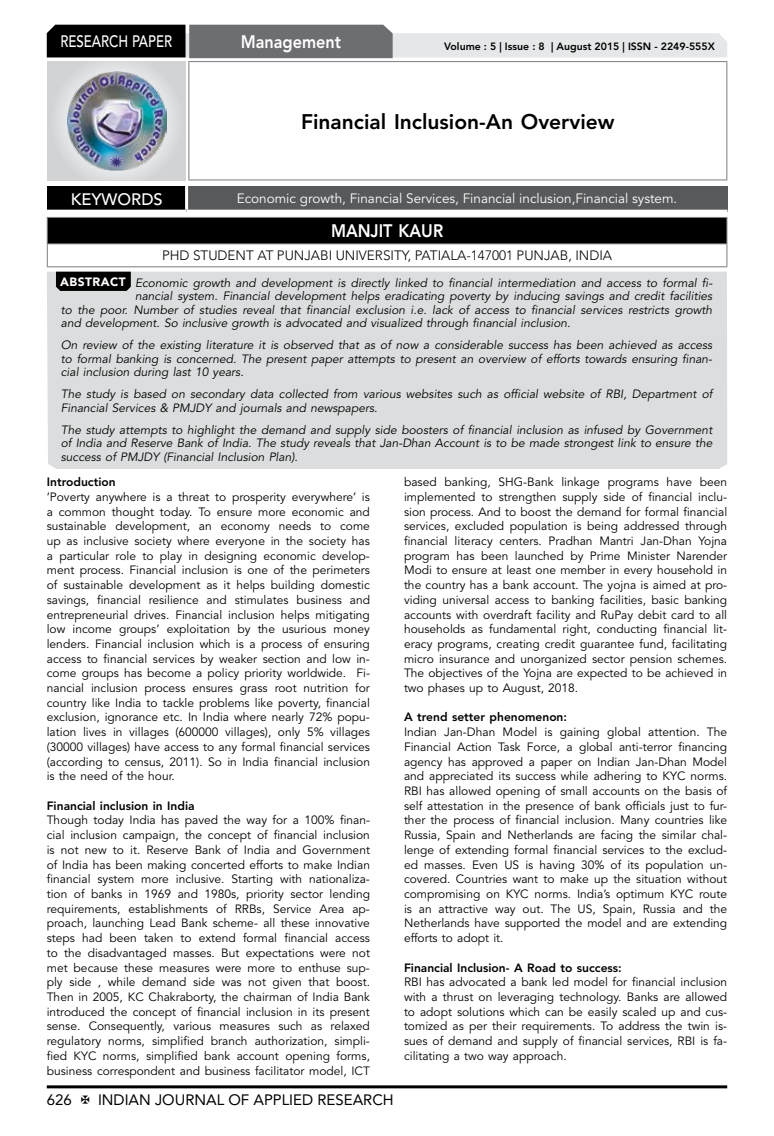
<style>
.page{position:relative;width:774px;height:1136px;background:#fff}
.page>*{position:absolute;margin:0;border:0;box-sizing:border-box;transform-origin:0 0}
.t1{font:800 21px "Avenir LT Std";color:#000}
.t2{font:800 18px "Avenir LT Std";color:#fff;scale:.9 1}
.t3{font:500 16.5px "Avenir LT Std";color:#fff;scale:.8 1}
.t4{font:500 16.5px "Avenir LT Std";color:#fff}
.t5{font:15px "Avenir LT Std";color:#000}
.t6{font:13.5px "Avenir LT Std";color:#fff}
.t7{font:300 13.5px "Avenir LT Std";color:#000}
.t8{font:12px/14.7px "Avenir LT Std";color:#000;text-align:justify}
.t9{font:italic 12px/13.5px "Avenir LT Std";color:#000;text-align:justify}
.t10{font:800 12px "Avenir LT Std";color:#000}
.t11{font:800 10.5px "Avenir LT Std";color:#000}
.s1{font-weight:900;font-style:normal;color:#fff}
</style>
<div class="page">
<hr style="left:47px;top:1085px;width:680px;height:3px;background:#000">
<div style="left:48px;top:62px;width:137px;height:118px;background:linear-gradient(to right,#d9dadb,#d9dadb)"></div>
<img style="left:68px;top:71px;width:99px;height:100px">
<svg style="left:47px;top:25px;width:680px;height:33px;background:#979899"></svg>
<hr style="left:188px;top:61px;width:539px;height:1px;background:#808285">
<hr style="left:188px;top:62px;width:1px;height:117px;background:#808285">
<hr style="left:726px;top:62px;width:1px;height:117px;background:#808285">
<hr style="left:188px;top:179px;width:539px;height:1px;background:#808285">
<div style="left:47px;top:217px;width:680px;height:27px;background:#000"></div>
<hr style="left:47px;top:217px;width:680px;height:1px;background:#808285">
<hr style="left:47px;top:243px;width:680px;height:1px;background:#808285">
<svg style="left:47px;top:218px;width:1px;height:48px"></svg>
<svg style="left:726px;top:218px;width:1px;height:48px"></svg>
<hr style="left:47px;top:266px;width:680px;height:1px;background:#808285">
<div style="left:47px;top:186px;width:140px;height:25px;background:#000"></div>
<div style="left:187px;top:186px;width:540px;height:25px;background:#58595b"></div>
<hr style="left:185px;top:186px;width:3px;height:24px;background:#fff">
<hr style="left:47px;top:210px;width:140px;height:3px;background:#fff">
<hr style="left:187px;top:210px;width:540px;height:3px;background:#fff">
<div style="left:47px;top:271px;width:680px;height:198px;background:#dcddde"></div>
<svg style="left:56px;top:272px;width:75px;height:19px"></svg>
<h3 class="t3" style="left:60px;top:32px;width:139px">RESEARCH PAPER</h3>
<h2 class="t2" style="left:241px;top:31px;width:113px">Management</h2>
<p class="t11" style="left:444px;top:41px;width:272px">Volume : 5 | Issue : 8 | August 2015 | ISSN - 2249-555X</p>
<h1 class="t1" style="left:301px;top:109px;width:315px">Financial Inclusion-An Overview</h1>
<h3 class="t4" style="left:71px;top:189px;width:94px">KEYWORDS</h3>
<p class="t6" style="left:237px;top:190px;width:442px">Economic growth, Financial Services, Financial inclusion,Financial system.</p>
<h2 class="t2" style="left:331px;top:220px;width:126px">MANJIT KAUR</h2>
<p class="t7" style="left:162px;top:248px;width:452px">PHD STUDENT AT PUNJABI UNIVERSITY, PATIALA-147001 PUNJAB, INDIA</p>
<p class="t9" style="left:60px;top:276px;width:654px"><span class="s1">ABSTRACT</span> Economic growth and development is directly linked to financial intermediation and access to formal fi-</p>
<p class="t9" style="left:135px;top:290px;width:579px">nancial system. Financial development helps eradicating poverty by inducing savings and credit facilities</p>
<p class="t9" style="left:61px;top:303px;width:653px">to the poor. Number of studies reveal that financial exclusion i.e. lack of access to financial services restricts growth</p>
<p class="t9" style="left:61px;top:317px;width:511px">and development. So inclusive growth is advocated and visualized through financial inclusion.</p>
<p class="t9" style="left:61px;top:339px;width:653px">On review of the existing literature it is observed that as of now a considerable success has been achieved as access to formal banking is concerned. The present paper attempts to present an overview of efforts towards ensuring finan&shy;cial inclusion during last 10 years.</p>
<p class="t9" style="left:61px;top:388px;width:653px">The study is based on secondary data collected from various websites such as official website of RBI, Department of<br>Financial Services &amp; PMJDY and journals and newspapers.</p>
<p class="t9" style="left:61px;top:423px;width:653px">The study attempts to highlight the demand and supply side boosters of financial inclusion as infused by Government of India and Reserve Bank of India. The study reveals that Jan-Dhan Account is to be made strongest link to ensure the success of PMJDY (Financial Inclusion Plan).</p>
<p class="t10" style="left:47px;top:475px;width:70px">Introduction</p>
<p class="t8" style="left:47px;top:489px;width:325px">‘Poverty anywhere is a threat to prosperity everywhere’ is a common thought today. To ensure more economic and sustainable development, an economy needs to come up as inclusive society where everyone in the society has a particular role to play in designing economic develop&shy;ment process. Financial inclusion is one of the perimeters of sustainable development as it helps building domestic savings, financial resilience and stimulates business and entrepreneurial drives. Financial inclusion helps mitigating low income groups’ exploitation by the usurious money lenders. Financial inclusion which is a process of ensuring access to financial services by weaker section and low in&shy;come groups has become a policy priority worldwide. Fi&shy;nancial inclusion process ensures grass root nutrition for country like India to tackle problems like poverty, financial exclusion, ignorance etc. In India where nearly 72% popu&shy;lation lives in villages (600000 villages), only 5% villages (30000 villages) have access to any formal financial services (according to census, 2011). So in India financial inclusion is the need of the hour.</p>
<p class="t10" style="left:47px;top:798px;width:149px">Financial inclusion in India</p>
<p class="t8" style="left:47px;top:813px;width:325px">Though today India has paved the way for a 100% finan&shy;cial inclusion campaign, the concept of financial inclusion is not new to it. Reserve Bank of India and Government of India has been making concerted efforts to make Indian financial system more inclusive. Starting with nationaliza&shy;tion of banks in 1969 and 1980s, priority sector lending requirements, establishments of RRBs, Service Area ap&shy;proach, launching Lead Bank scheme- all these innovative steps had been taken to extend formal financial access to the disadvantaged masses. But expectations were not met because these measures were more to enthuse sup&shy;ply side , while demand side was not given that boost.<br>Then in 2005, KC Chakraborty, the chairman of India Bank introduced the concept of financial inclusion in its present sense. Consequently, various measures such as relaxed regulatory norms, simplified branch authorization, simpli&shy;fied KYC norms, simplified bank account opening forms, business correspondent and business facilitator model, ICT</p>
<p class="t8" style="left:404px;top:475px;width:325px">based banking, SHG-Bank linkage programs have been implemented to strengthen supply side of financial inclu&shy;sion process. And to boost the demand for formal financial services, excluded population is being addressed through financial literacy centers. Pradhan Mantri Jan-Dhan Yojna program has been launched by Prime Minister Narender Modi to ensure at least one member in every household in the country has a bank account. The yojna is aimed at pro&shy;viding universal access to banking facilities, basic banking accounts with overdraft facility and RuPay debit card to all households as fundamental right, conducting financial lit&shy;eracy programs, creating credit guarantee fund, facilitating micro insurance and unorganized sector pension schemes.<br>The objectives of the Yojna are expected to be achieved in two phases up to August, 2018.</p>
<p class="t10" style="left:404px;top:710px;width:165px">A trend setter phenomenon:</p>
<p class="t8" style="left:404px;top:725px;width:325px">Indian Jan-Dhan Model is gaining global attention. The Financial Action Task Force, a global anti-terror financing agency has approved a paper on Indian Jan-Dhan Model and appreciated its success while adhering to KYC norms.<br>RBI has allowed opening of small accounts on the basis of self attestation in the presence of bank officials just to fur&shy;ther the process of financial inclusion. Many countries like Russia, Spain and Netherlands are facing the similar chal&shy;lenge of extending formal financial services to the exclud&shy;ed masses. Even US is having 30% of its population un&shy;covered. Countries want to make up the situation without compromising on KYC norms. India’s optimum KYC route is an attractive way out. The US, Spain, Russia and the Netherlands have supported the model and are extending efforts to adopt it.</p>
<p class="t10" style="left:404px;top:960px;width:219px">Financial Inclusion- A Road to success:</p>
<p class="t8" style="left:404px;top:974px;width:325px">RBI has advocated a bank led model for financial inclusion with a thrust on leveraging technology. Banks are allowed to adopt solutions which can be easily scaled up and cus&shy;tomized as per their requirements. To address the twin is&shy;sues of demand and supply of financial services, RBI is fa&shy;cilitating a two way approach.</p>
<p class="t5" style="left:47px;top:1090px;width:27px">626</p>
<p class="t5" style="left:98px;top:1090px;width:297px">INDIAN JOURNAL OF APPLIED RESEARCH</p>
</div>
